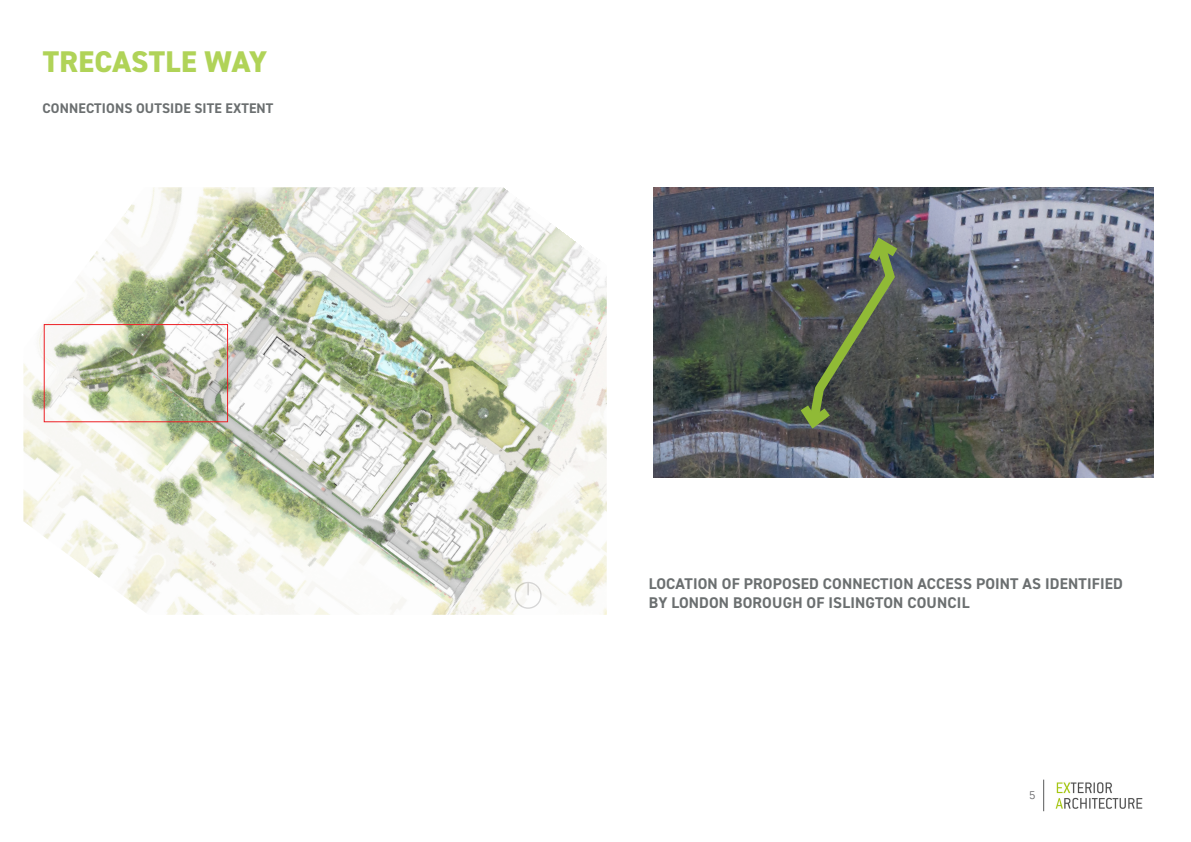
<style>
.page{position:relative;width:1191px;height:842px;background:#fff}
.page>*{position:absolute;margin:0;border:0;box-sizing:border-box;transform-origin:0 0}
.Section_Heading__Page_title___NOT_IN_TOC{font:800 30px "DIN2014";letter-spacing:.01em;color:#b0d358}
.Section_Sub_Heading__NOT_IN_TOC{font:700 15.5px/18.9px "DIN2014";letter-spacing:.01em;color:#6b6f70}
.Section_Sub_Heading__NOT_IN_TOC-2{font:700 14px "DIN2014";letter-spacing:.01em;color:#6b6f70}
.t1{font:11px "Kalinga";color:#636366;scale:.95 1}
</style>
<div class="page">
<img style="left:653px;top:187px;width:500px;height:291px">
<svg style="left:792px;top:231px;width:115px;height:204px;background:#555c53"></svg>
<img style="left:23px;top:187px;width:584px;height:428px">
<div style="left:44px;top:324px;width:184px;height:98px;border:1px solid #ed1f24"></div>
<img style="left:1055px;top:782px;width:88px;height:27px">
<hr style="left:1043px;top:780px;width:1px;height:31px;background:#57585a">
<p class="Section_Heading__Page_title___NOT_IN_TOC" style="left:43px;top:42px;width:226px">TRECASTLE WAY</p>
<p class="Section_Sub_Heading__NOT_IN_TOC-2" style="left:43px;top:99px;width:232px">CONNECTIONS OUTSIDE SITE EXTENT</p>
<p class="Section_Sub_Heading__NOT_IN_TOC" style="left:649px;top:574px;width:475px">LOCATION OF PROPOSED CONNECTION ACCESS POINT AS IDENTIFIED<br>BY LONDON BOROUGH OF ISLINGTON COUNCIL</p>
<p class="t1" style="left:1029px;top:788px;width:8px">5</p>
</div>
